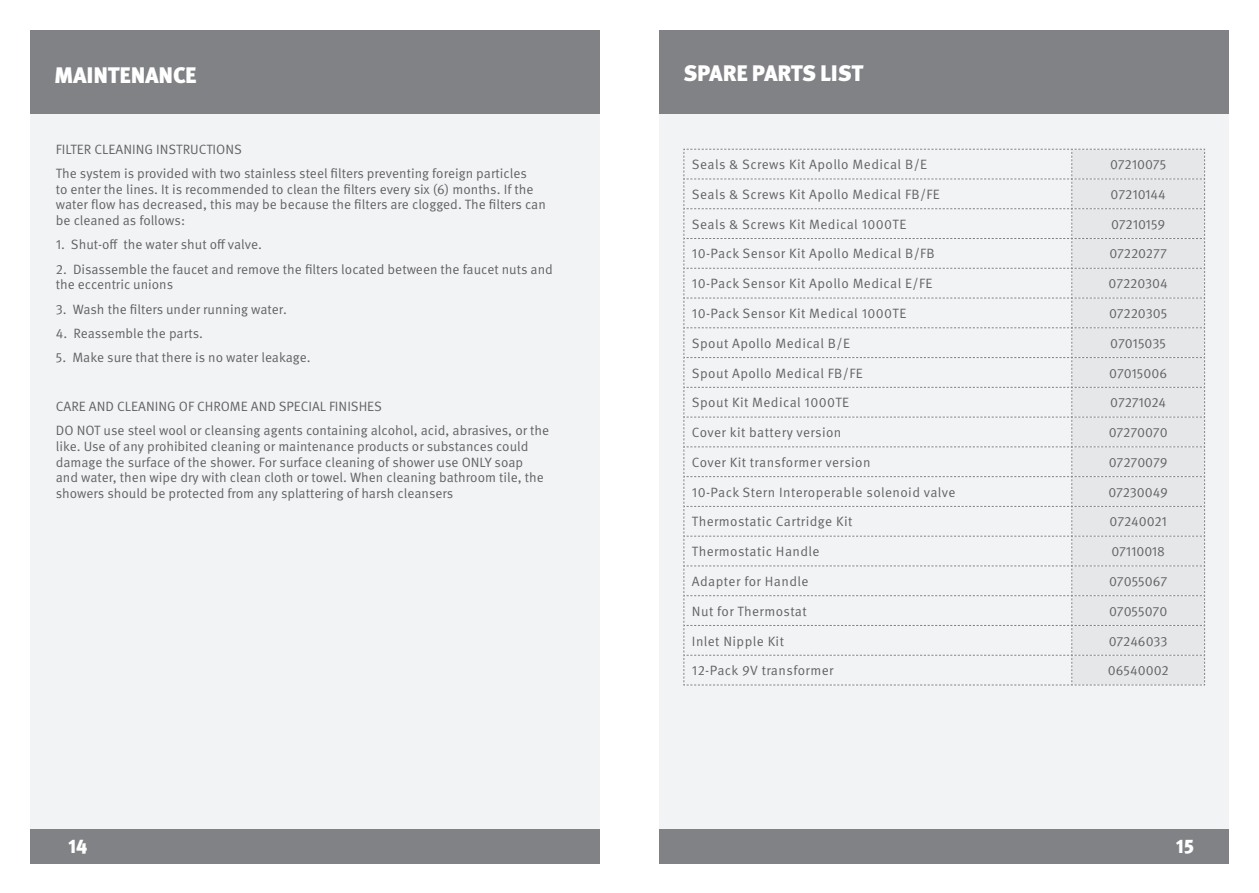
<style>
.page{position:relative;width:1259px;height:893px;background:#fff}
.page>*{position:absolute;margin:0;border:0;box-sizing:border-box;transform-origin:0 0}
.t1{font:900 22.5px "Meta Pro";letter-spacing:-.01em;color:#fff}
.t2{font:900 19.5px "Meta Pro";color:#fff}
.t3{font:13.5px/15.8px "Meta Pro Norm";color:#636366}
.t4{font:13.5px "Meta Pro Norm";letter-spacing:.03em;color:#636366}
</style>
<div class="page">
<div style="left:659px;top:104px;width:570px;height:742px;background:#f2f3f4"></div>
<div style="left:30px;top:104px;width:570px;height:742px;background:#f2f3f4"></div>
<div style="left:30px;top:30px;width:570px;height:83px;background:#808285"></div>
<div style="left:659px;top:30px;width:570px;height:83px;background:#808285"></div>
<div style="left:30px;top:829px;width:570px;height:34px;background:#808285"></div>
<div style="left:659px;top:829px;width:570px;height:34px;background:#808285"></div>
<svg style="left:683px;top:148px;width:522px;height:538px"></svg>
<h1 class="t1" style="left:54px;top:57px;width:91px">MAINTENAN</h1>
<h1 class="t1" style="left:173px;top:57px;width:25px">CE</h1>
<h1 class="t1" style="left:683px;top:55px;width:181px">SPARE PARTS LIST</h1>
<p class="t3" style="left:56px;top:136px;width:472px;line-height:24.3px">FILTER CLEANING INSTRUCTIONS<br>The system is provided with two stainless steel filters preventing foreign particles</p>
<p class="t3" style="left:56px;top:180px;width:491px">to enter the lines. It is recommended to clean the filters every six (6) months. If the water flow has decreased, this may be because the filters are clogged. The filters can be cleaned as follows:</p>
<p class="t3" style="left:56px;top:236px;width:208px">1. Shut-off the water shut off valve.</p>
<p class="t3" style="left:56px;top:260px;width:498px">2. Disassemble the faucet and remove the filters located between the faucet nuts and the eccentric unions</p>
<p class="t3" style="left:56px;top:300px;width:232px">3. Wash the filters under running water.</p>
<p class="t3" style="left:56px;top:325px;width:149px">4. Reassemble the parts.</p>
<p class="t3" style="left:56px;top:349px;width:256px">5. Make sure that there is no water leakage.</p>
<p class="t3" style="left:56px;top:393px;width:495px;line-height:24.3px">CARE AND CLEANING OF CHROME AND SPECIAL FINISHES<br>DO NOT use steel wool or cleansing agents containing alcohol, acid, abrasives, or the</p>
<p class="t3" style="left:56px;top:437px;width:489px">like. Use of any prohibited cleaning or maintenance products or substances could damage the surface of the shower. For surface cleaning of shower use ONLY soap and water, then wipe dry with clean cloth or towel. When cleaning bathroom tile, the showers should be protected from any splattering of harsh cleansers</p>
<p class="t4" style="left:692px;top:154px;width:237px">Seals &amp; Screws Kit Apollo Medical B/E</p>
<p class="t3" style="left:1110px;top:156px;width:58px">07210075</p>
<p class="t4" style="left:692px;top:184px;width:249px">Seals &amp; Screws Kit Apollo Medical FB/FE</p>
<p class="t3" style="left:1110px;top:186px;width:57px">07210144</p>
<p class="t4" style="left:692px;top:214px;width:216px">Seals &amp; Screws Kit Medical 1000TE</p>
<p class="t3" style="left:1111px;top:215px;width:56px">07210159</p>
<p class="t4" style="left:692px;top:244px;width:244px">10-Pack Sensor Kit Apollo Medical B/FB</p>
<p class="t3" style="left:1109px;top:245px;width:59px">07220277</p>
<p class="t4" style="left:692px;top:273px;width:242px">10-Pack Sensor Kit Apollo Medical E/FE</p>
<p class="t3" style="left:1108px;top:275px;width:61px">07220304</p>
<p class="t4" style="left:692px;top:303px;width:216px">10-Pack Sensor Kit Medical 1000TE</p>
<p class="t3" style="left:1109px;top:305px;width:60px">07220305</p>
<p class="t4" style="left:692px;top:333px;width:160px">Spout Apollo Medical B/E</p>
<p class="t3" style="left:1110px;top:334px;width:57px">07015035</p>
<p class="t4" style="left:692px;top:363px;width:172px">Spout Apollo Medical FB/FE</p>
<p class="t3" style="left:1109px;top:364px;width:60px">07015006</p>
<p class="t4" style="left:692px;top:392px;width:159px">Spout Kit Medical 1000TE</p>
<p class="t3" style="left:1110px;top:394px;width:58px">07271024</p>
<p class="t4" style="left:692px;top:422px;width:151px">Cover kit battery version</p>
<p class="t3" style="left:1108px;top:424px;width:61px">07270070</p>
<p class="t4" style="left:692px;top:452px;width:180px">Cover Kit transformer version</p>
<p class="t3" style="left:1108px;top:453px;width:60px">07270079</p>
<p class="t4" style="left:692px;top:482px;width:265px">10-Pack Stern Interoperable solenoid valve</p>
<p class="t3" style="left:1108px;top:483px;width:61px">07230049</p>
<p class="t4" style="left:692px;top:511px;width:162px">Thermostatic Cartridge Kit</p>
<p class="t3" style="left:1109px;top:513px;width:59px">07240021</p>
<p class="t4" style="left:692px;top:541px;width:129px">Thermostatic Handle</p>
<p class="t3" style="left:1111px;top:543px;width:55px">07110018</p>
<p class="t4" style="left:692px;top:571px;width:118px">Adapter for Handle</p>
<p class="t3" style="left:1109px;top:572px;width:60px">07055067</p>
<p class="t4" style="left:692px;top:601px;width:116px">Nut for Thermostat</p>
<p class="t3" style="left:1109px;top:602px;width:60px">07055070</p>
<p class="t4" style="left:692px;top:631px;width:93px">Inlet Nipple Kit</p>
<p class="t3" style="left:1108px;top:632px;width:60px">07246033</p>
<p class="t4" style="left:692px;top:660px;width:143px">12-Pack 9V transformer</p>
<p class="t3" style="left:1108px;top:662px;width:62px">06540002</p>
<h2 class="t2" style="left:68px;top:831px;width:21px">14</h2>
<h2 class="t2" style="left:1176px;top:831px;width:20px">15</h2>
</div>
